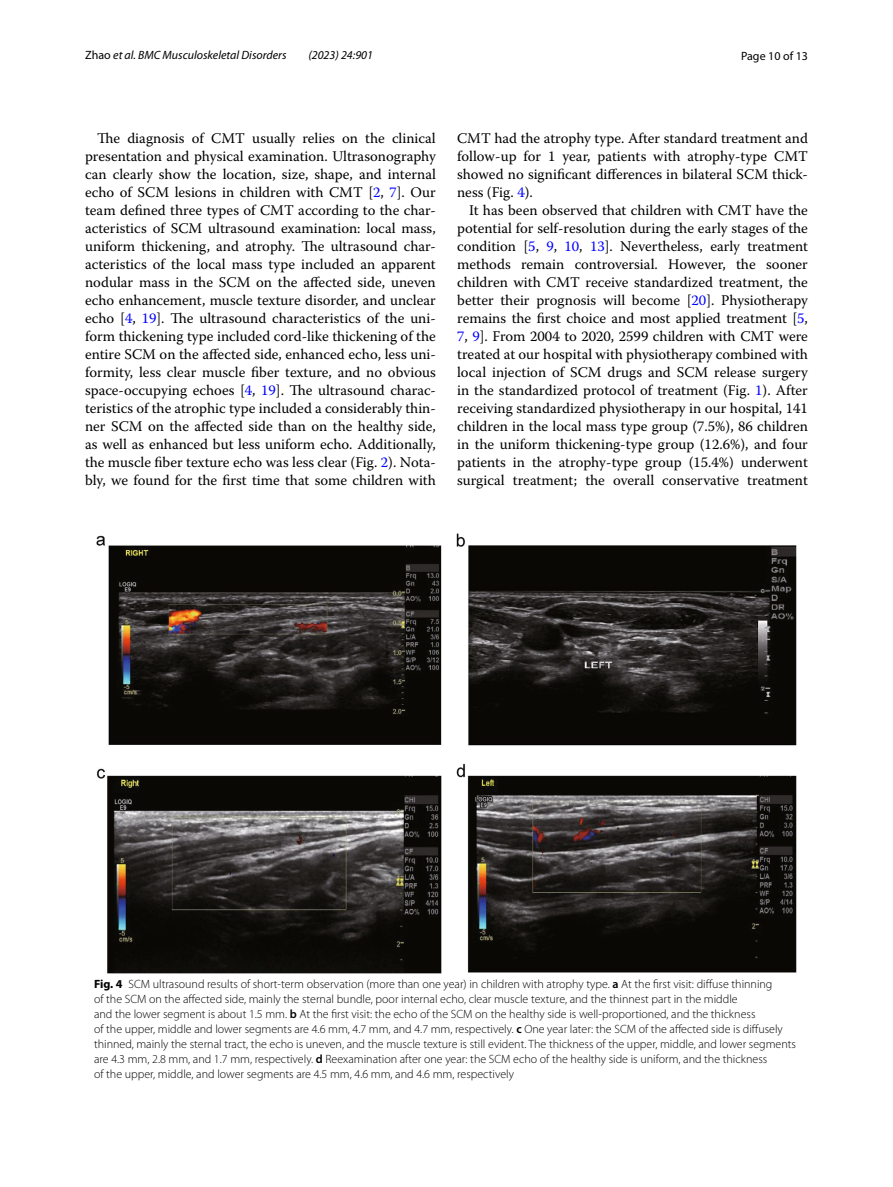
<style>
.page{position:relative;width:893px;height:1187px;background:#fff}
.page>*{position:absolute;margin:0;border:0;box-sizing:border-box;transform-origin:0 0}
.t1{font:14.7px/18px "Warnock Pro";color:#000;text-align:justify}
.t2{font:300 12px/15px "Myriad Pro";color:#000}
.t3{font:italic 12px "Myriad Pro";color:#000}
.t4{font:12px "Myriad Pro";color:#000}
.s1{font-style:normal}
.s2{color:#00f}
.s3{font-weight:700}
.s4{font-weight:600}
</style>
<div class="page">
<img style="left:96px;top:533px;width:701px;height:440px">
<p class="t3" style="left:85px;top:48px;width:203px"><span class="s1">Zhao</span> et al. BMC Musculoskeletal Disorders</p>
<p class="t3" style="left:308px;top:48px;width:66px">(2023) 24:901</p>
<p class="t4" style="left:741px;top:48px;width:68px">Page 10 of 13</p>
<p class="t1" style="left:85px;top:128px;width:352px;text-indent:12px">The diagnosis of CMT usually relies on the clinical presentation and physical examination. Ultrasonography can clearly show the location, size, shape, and internal echo of SCM lesions in children with CMT [<span class="s2">2</span>, <span class="s2">7</span>]. Our team defined three types of CMT according to the char&shy;acteristics of SCM ultrasound examination: local mass, uniform thickening, and atrophy. The ultrasound char&shy;acteristics of the local mass type included an apparent nodular mass in the SCM on the affected side, uneven echo enhancement, muscle texture disorder, and unclear echo [<span class="s2">4</span>, <span class="s2">19</span>]. The ultrasound characteristics of the uni&shy;form thickening type included cord-like thickening of the entire SCM on the affected side, enhanced echo, less uni&shy;formity, less clear muscle fiber texture, and no obvious space-occupying echoes [<span class="s2">4</span>, <span class="s2">19</span>]. The ultrasound charac&shy;teristics of the atrophic type included a considerably thin&shy;ner SCM on the affected side than on the healthy side, as well as enhanced but less uniform echo. Additionally, the muscle fiber texture echo was less clear (Fig. <span class="s2">2</span>). Nota&shy;bly, we found for the first time that some children with</p>
<p class="t1" style="left:457px;top:128px;width:352px">CMT had the atrophy type. After standard treatment and follow-up for 1 year, patients with atrophy-type CMT showed no significant differences in bilateral SCM thick&shy;ness (Fig. <span class="s2">4</span>).</p>
<p class="t1" style="left:457px;top:200px;width:352px;text-indent:12px">It has been observed that children with CMT have the potential for self-resolution during the early stages of the condition [<span class="s2">5</span>, <span class="s2">9</span>, <span class="s2">10</span>, <span class="s2">13</span>]. Nevertheless, early treatment methods remain controversial. However, the sooner children with CMT receive standardized treatment, the better their prognosis will become [<span class="s2">20</span>]. Physiotherapy remains the first choice and most applied treatment [<span class="s2">5</span>, <span class="s2">7</span>, <span class="s2">9</span>]. From 2004 to 2020, 2599 children with CMT were treated at our hospital with physiotherapy combined with local injection of SCM drugs and SCM release surgery in the standardized protocol of treatment (Fig. <span class="s2">1</span>). After receiving standardized physiotherapy in our hospital, 141 children in the local mass type group (7.5%), 86 children in the uniform thickening-type group (12.6%), and four patients in the atrophy-type group (15.4%) underwent surgical treatment; the overall conservative treatment</p>
<p class="t2" style="left:94px;top:976px;width:703px"><span class="s3">Fig. 4</span> SCM ultrasound results of short-term observation (more than one year) in children with atrophy type. <span class="s4">a</span> At the first visit: diffuse thinning<br>of the SCM on the affected side, mainly the sternal bundle, poor internal echo, clear muscle texture, and the thinnest part in the middle<br>and the lower segment is about 1.5 mm. <span class="s4">b</span> At the first visit: the echo of the SCM on the healthy side is well-proportioned, and the thickness<br>of the upper, middle and lower segments are 4.6 mm, 4.7 mm, and 4.7 mm, respectively. <span class="s4">c</span> One year later: the SCM of the affected side is diffusely thinned, mainly the sternal tract, the echo is uneven, and the muscle texture is still evident. The thickness of the upper, middle, and lower segments are 4.3 mm, 2.8 mm, and 1.7 mm, respectively. <span class="s4">d</span> Reexamination after one year: the SCM echo of the healthy side is uniform, and the thickness<br>of the upper, middle, and lower segments are 4.5 mm, 4.6 mm, and 4.6 mm, respectively</p>
</div>
